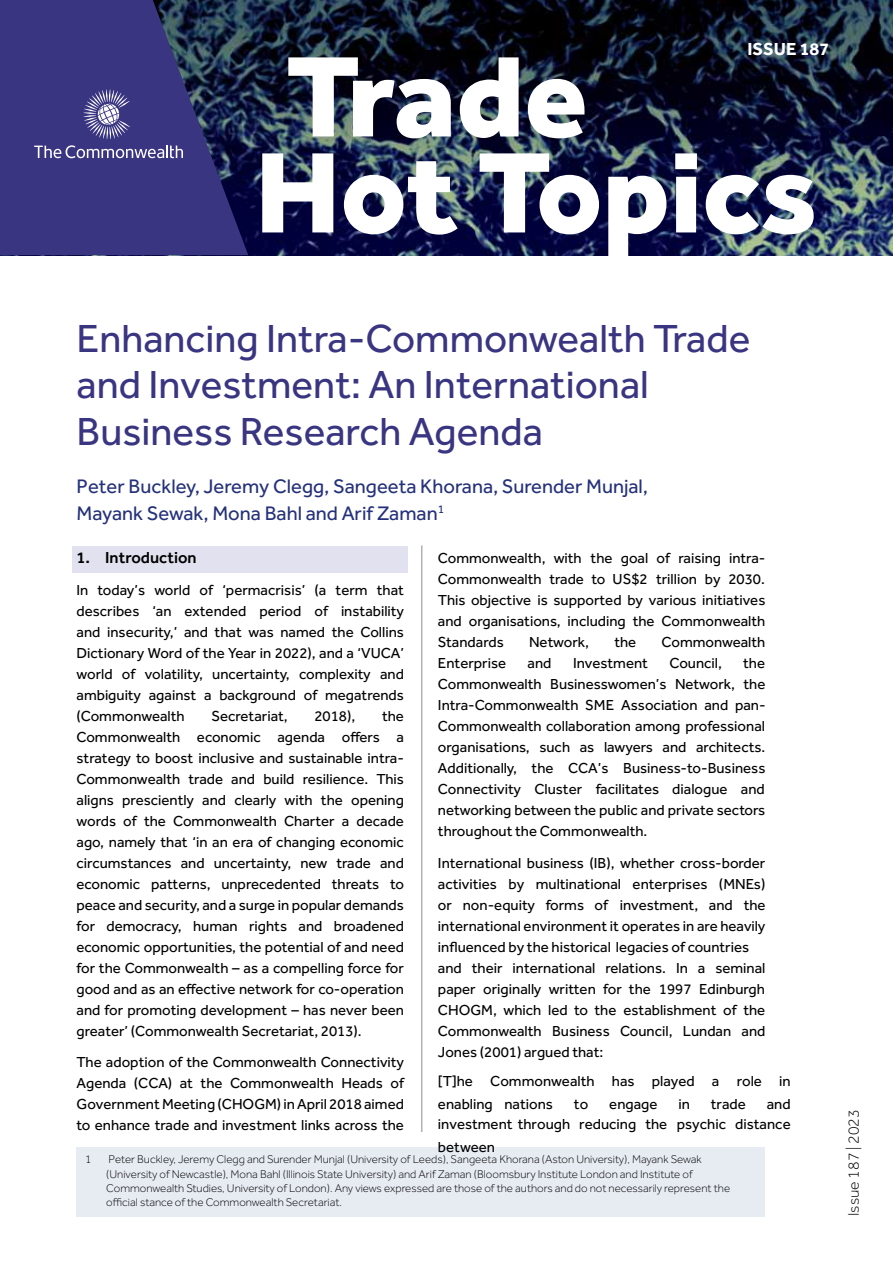
<style>
.page{position:relative;width:893px;height:1263px;background:#fff}
.page>*{position:absolute;margin:0;border:0;box-sizing:border-box;transform-origin:0 0}
.t1{font:800 118.5px/96px "Effra";color:#fff}
.t2{font:40.5px/46.5px "Effra";color:#3a3581}
.t3{font:20.25px/27px "Effra";color:#25317a}
.t4{font:700 18px "Effra";color:#fff}
.t5{font:500 16.5px "Effra";color:#000}
.t6{font:300 15.75px "Effra";color:#000}
.t7{font:15px/21px "Effra";color:#000;text-align:justify}
.t8{font:300 11.55px/14.2px "Effra";color:#000}
</style>
<div class="page">
<img style="left:248px;top:0;width:645px;height:255px">
<div style="left:77px;top:1147px;width:688px;height:70px;background:#e7ecf3"></div>
<div style="left:72px;top:546px;width:336px;height:26px;background:#e2e1ef"></div>
<svg style="left:0;top:0;width:248px;height:255px;background:#343375"></svg>
<svg style="left:34px;top:145px;width:149px;height:13px"></svg>
<svg style="left:84px;top:89px;width:46px;height:50px;background:#6e6ba2"></svg>
<hr style="left:421px;top:545px;width:1px;height:587px;background:#b3b2b2">
<p class="t4" style="left:748px;top:38px;width:83px">ISSUE 187</p>
<h1 class="t1" style="left:255px;top:46px;width:565px">Trade<br>Hot Topics</h1>
<h2 class="t2" style="left:77px;top:314px;width:675px">Enhancing Intra-Commonwealth Trade and Investment: An International<br>Business Research Agenda</h2>
<h3 class="t3" style="left:77px;top:472px;width:573px">Peter Buckley, Jeremy Clegg, Sangeeta Khorana, Surender Munjal,<br>Mayank Sewak, Mona Bahl and Arif Zaman<sup>1</sup></h3>
<p class="t5" style="left:77px;top:548px;width:122px">1. Introduction</p>
<p class="t7" style="left:77px;top:579px;width:329px">In today’s world of ‘permacrisis’ (a term that describes ‘an extended period of instability and insecurity,’ and that was named the Collins Dictionary Word of the Year in 2022), and a ‘VUCA’ world of volatility, uncertainty, complexity and ambiguity against a background of megatrends (Commonwealth</p>
<p class="t7" style="left:211px;top:705px;width:78px">Secretariat,</p>
<p class="t7" style="left:314px;top:705px;width:42px">2018),</p>
<p class="t7" style="left:77px;top:705px;width:329px;text-indent:305px">the Commonwealth economic agenda offers a strategy to boost inclusive and sustainable intra-Commonwealth trade and build resilience. This aligns presciently and clearly with the opening words of the Commonwealth Charter a decade ago, namely that ‘in an era of changing economic circumstances and uncertainty, new trade and economic patterns, unprecedented threats to peace and security, and a surge in popular demands for democracy, human rights and broadened economic opportunities, the potential of and need for the Commonwealth – as a compelling force for good and as an effective network for co-operation and for promoting development – has never been greater’ (Commonwealth Secretariat, 2013).</p>
<p class="t7" style="left:77px;top:1052px;width:329px">The adoption of the Commonwealth Connectivity Agenda (CCA) at the Commonwealth Heads of Government Meeting (CHOGM) in April 2018 aimed to enhance trade and investment links across the</p>
<p class="t7" style="left:438px;top:547px;width:329px">Commonwealth, with the goal of raising intra-Commonwealth trade to US$2 trillion by 2030.<br>This objective is supported by various initiatives and organisations, including the Commonwealth Standards</p>
<p class="t7" style="left:529px;top:631px;width:62px">Network,</p>
<p class="t7" style="left:614px;top:631px;width:23px">the</p>
<p class="t7" style="left:662px;top:631px;width:105px">Commonwealth</p>
<p class="t7" style="left:438px;top:652px;width:70px">Enterprise</p>
<p class="t7" style="left:528px;top:652px;width:25px">and</p>
<p class="t7" style="left:573px;top:652px;width:76px">Investment</p>
<p class="t7" style="left:669px;top:652px;width:54px">Council,</p>
<p class="t7" style="left:438px;top:652px;width:329px;text-indent:305px">the Commonwealth Businesswomen’s Network, the Intra-Commonwealth SME Association and pan-Commonwealth collaboration among professional organisations, such as lawyers and architects.<br>Additionally, the CCA’s Business-to-Business Connectivity Cluster facilitates dialogue and networking between the public and private sectors throughout the Commonwealth.</p>
<p class="t7" style="left:438px;top:852px;width:329px;text-align:left">International business (IB), whether cross-border activities by multinational enterprises (MNEs) or non-equity forms of investment, and the international environment it operates in are heavily influenced by the historical legacies of countries and their international relations. In a seminal paper originally written for the 1997 Edinburgh CHOGM, which led to the establishment of the Commonwealth Business Council, Lundan and Jones (2001) argued that:</p>
<p class="t7" style="left:438px;top:1070px;width:354px;line-height:23px">[T]he Commonwealth has played a role in enabling nations</p>
<p class="t7" style="left:438px;top:1095px;width:354px;line-height:19px;text-align:right">and<br>investment through reducing the psychic distance</p>
<p class="t7" style="left:438px;top:1136px;width:59px">between</p>
<p class="t7" style="left:574px;top:1094px;width:16px">to</p>
<p class="t7" style="left:609px;top:1094px;width:50px">engage</p>
<p class="t7" style="left:678px;top:1094px;width:13px">in</p>
<p class="t7" style="left:711px;top:1094px;width:36px">trade</p>
<p class="t8" style="left:85px;top:1152px;width:8px">1</p>
<p class="t8" style="left:106px;top:1152px;width:625px">Peter Buckley, Jeremy Clegg and Surender Munjal (University of Leeds), Sangeeta Khorana (Aston University), Mayank Sewak (University of Newcastle), Mona Bahl (Illinois State University) and Arif Zaman (Bloomsbury Institute London and Institute of Commonwealth Studies, University of London). Any views expressed are those of the authors and do not necessarily represent the official stance of the Commonwealth Secretariat.</p>
<p class="t6" style="left:845px;top:1216px;width:108px;rotate:-90deg">Issue 187 | 2023</p>
</div>
